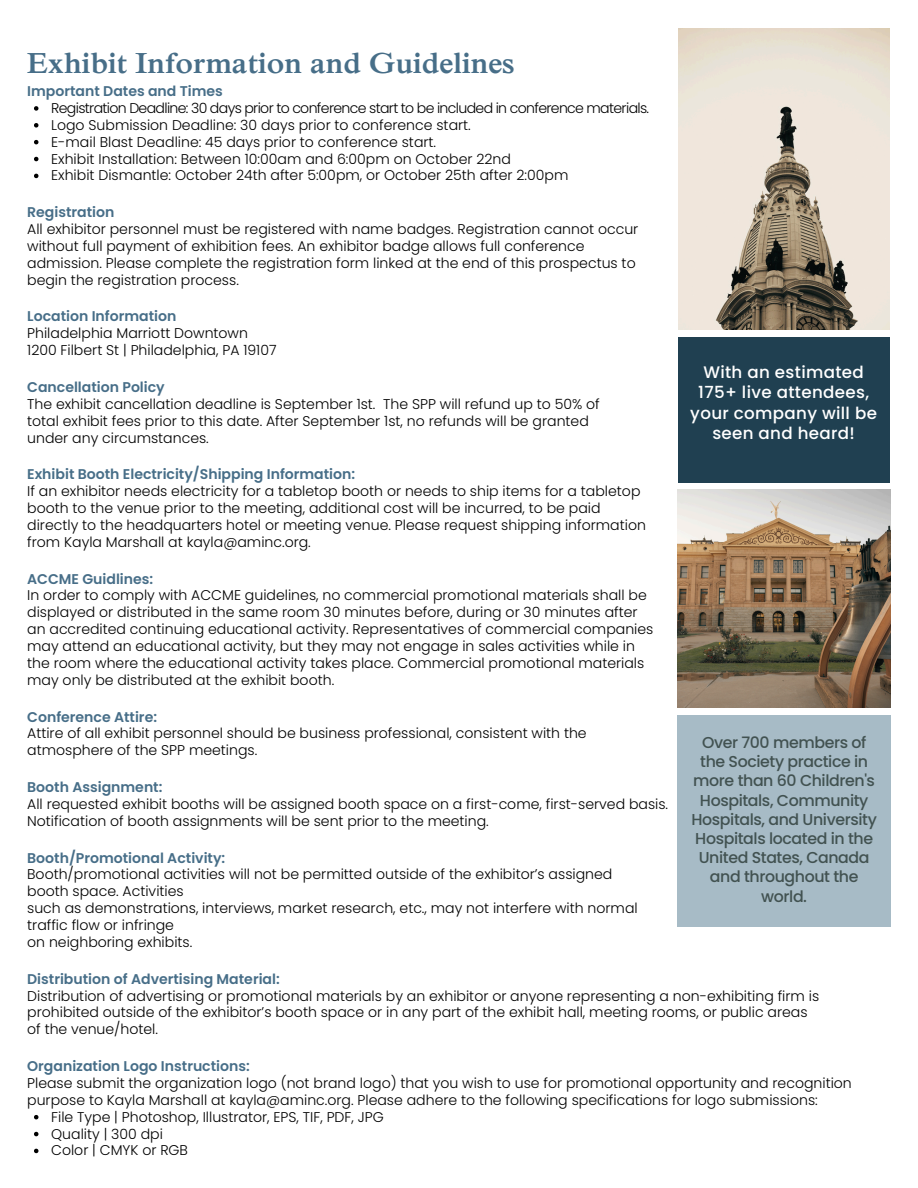
<style>
.page{position:relative;width:918px;height:1188px;background:#fff}
.page>*{position:absolute;margin:0;border:0;box-sizing:border-box;transform-origin:0 0}
.t1{font:600 29.7px "Times NRMT Pro";color:#476e88}
.t2{font:500 16.65px/20.2px "Poppins";letter-spacing:.02em;color:#fff;text-align:center}
.t3{font:500 15.75px/19.2px "Poppins";letter-spacing:-.025em;color:#425251;text-align:center}
.t4{font:300 14.1px/16.8px "Poppins";color:#000}
.t5{font:600 14.1px "Poppins";color:#476e88}
.t6{font:300 14.1px "Poppins";letter-spacing:-.045em;color:#000}
</style>
<div class="page">
<svg style="left:34px;top:106px;width:4px;height:5px"></svg>
<svg style="left:34px;top:123px;width:4px;height:5px"></svg>
<svg style="left:34px;top:140px;width:4px;height:4px"></svg>
<svg style="left:34px;top:157px;width:4px;height:4px"></svg>
<svg style="left:34px;top:174px;width:4px;height:4px"></svg>
<img style="left:678px;top:490px;width:212px;height:217px">
<img style="left:678px;top:28px;width:212px;height:302px">
<svg style="left:34px;top:1115px;width:4px;height:4px"></svg>
<svg style="left:34px;top:1132px;width:4px;height:4px"></svg>
<svg style="left:34px;top:1149px;width:4px;height:4px"></svg>
<div style="left:678px;top:337px;width:212px;height:146px;background:#204051"></div>
<div style="left:678px;top:715px;width:213px;height:211px;background:#a7bbc6"></div>
<h1 class="t1" style="left:27px;top:52px;width:489px">Exhibit Information and Guidelines</h1>
<h3 class="t5" style="left:27px;top:81px;width:197px">Important Dates and Times</h3>
<p class="t6" style="left:51px;top:98px;width:600px">Registration Deadline: 30 days prior to conference start to be included in conference materials.</p>
<p class="t4" style="left:51px;top:116px;width:421px">Logo Submission Deadline: 30 days prior to conference start.</p>
<p class="t4" style="left:51px;top:133px;width:386px">E-mail Blast Deadline: 45 days prior to conference start.</p>
<p class="t4" style="left:51px;top:150px;width:461px">Exhibit Installation: Between 10:00am and 6:00pm on October 22nd</p>
<p class="t4" style="left:51px;top:167px;width:519px">Exhibit Dismantle: October 24th after 5:00pm, or October 25th after 2:00pm</p>
<p class="t5" style="left:27px;top:202px;width:89px">Registration</p>
<p class="t4" style="left:27px;top:221px;width:613px">All exhibitor personnel must be registered with name badges. Registration cannot occur without full payment of exhibition fees. An exhibitor badge allows full conference admission. Please complete the registration form linked at the end of this prospectus to begin the registration process.</p>
<p class="t5" style="left:27px;top:307px;width:151px">Location Information</p>
<p class="t4" style="left:27px;top:325px;width:222px">Philadelphia Marriott Downtown</p>
<p class="t4" style="left:27px;top:342px;width:251px">1200 Filbert St | Philadelphia, PA 19107</p>
<p class="t5" style="left:27px;top:377px;width:139px">Cancellation Policy</p>
<p class="t4" style="left:27px;top:395px;width:574px">The exhibit cancellation deadline is September 1st. The SPP will refund up to 50% of total exhibit fees prior to this date. After September 1st, no refunds will be granted under any circumstances.</p>
<p class="t5" style="left:27px;top:464px;width:330px">Exhibit Booth Electricity/Shipping Information:</p>
<p class="t4" style="left:27px;top:483px;width:620px">If an exhibitor needs electricity for a tabletop booth or needs to ship items for a tabletop booth to the venue prior to the meeting, additional cost will be incurred, to be paid directly to the headquarters hotel or meeting venue. Please request shipping information from Kayla Marshall at kayla@aminc.org.</p>
<p class="t5" style="left:27px;top:569px;width:127px">ACCME Guidlines:</p>
<p class="t4" style="left:27px;top:587px;width:628px">In order to comply with ACCME guidelines, no commercial promotional materials shall be displayed or distributed in the same room 30 minutes before, during or 30 minutes after an accredited continuing educational activity. Representatives of commercial companies may attend an educational activity, but they may not engage in sales activities while in the room where the educational activity takes place. Commercial promotional materials may only be distributed at the exhibit booth.</p>
<p class="t5" style="left:27px;top:707px;width:131px">Conference Attire:</p>
<p class="t4" style="left:27px;top:725px;width:561px">Attire of all exhibit personnel should be business professional, consistent with the atmosphere of the SPP meetings.</p>
<p class="t5" style="left:27px;top:777px;width:137px">Booth Assignment:</p>
<p class="t4" style="left:27px;top:796px;width:642px">All requested exhibit booths will be assigned booth space on a first-come, first-served basis.</p>
<p class="t4" style="left:27px;top:812px;width:463px">Notification of booth assignments will be sent prior to the meeting.</p>
<p class="t5" style="left:27px;top:848px;width:200px">Booth/Promotional Activity:</p>
<p class="t4" style="left:27px;top:866px;width:587px">Booth/promotional activities will not be permitted outside of the exhibitor’s assigned booth space. Activities</p>
<p class="t4" style="left:27px;top:900px;width:612px">such as demonstrations, interviews, market research, etc., may not interfere with normal traffic flow or infringe</p>
<p class="t4" style="left:27px;top:934px;width:167px">on neighboring exhibits.</p>
<p class="t5" style="left:27px;top:969px;width:254px">Distribution of Advertising Material:</p>
<p class="t4" style="left:27px;top:987px;width:794px">Distribution of advertising or promotional materials by an exhibitor or anyone representing a non-exhibiting firm is prohibited outside of the exhibitor’s booth space or in any part of the exhibit hall, meeting rooms, or public areas</p>
<p class="t4" style="left:27px;top:1021px;width:132px">of the venue/hotel.</p>
<p class="t5" style="left:27px;top:1056px;width:224px">Organization Logo Instructions:</p>
<p class="t4" style="left:27px;top:1075px;width:826px">Please submit the organization logo (not brand logo) that you wish to use for promotional opportunity and recognition purpose to Kayla Marshall at kayla@aminc.org. Please adhere to the following specifications for logo submissions:</p>
<p class="t4" style="left:51px;top:1108px;width:334px">File Type | Photoshop, Illustrator, EPS, TIF, PDF, JPG</p>
<p class="t4" style="left:51px;top:1125px;width:113px">Quality | 300 dpi</p>
<p class="t4" style="left:51px;top:1142px;width:138px">Color | CMYK or RGB</p>
<p class="t2" style="left:690px;top:362px;width:188px">With an estimated<br>175+ live attendees, your company will be seen and heard!</p>
<p class="t3" style="left:692px;top:733px;width:187px">Over 700 members of the Society practice in more than 60 Children's<br>Hospitals, Community<br>Hospitals, and University<br>Hospitals located in the<br>United States, Canada and throughout the world.</p>
</div>
